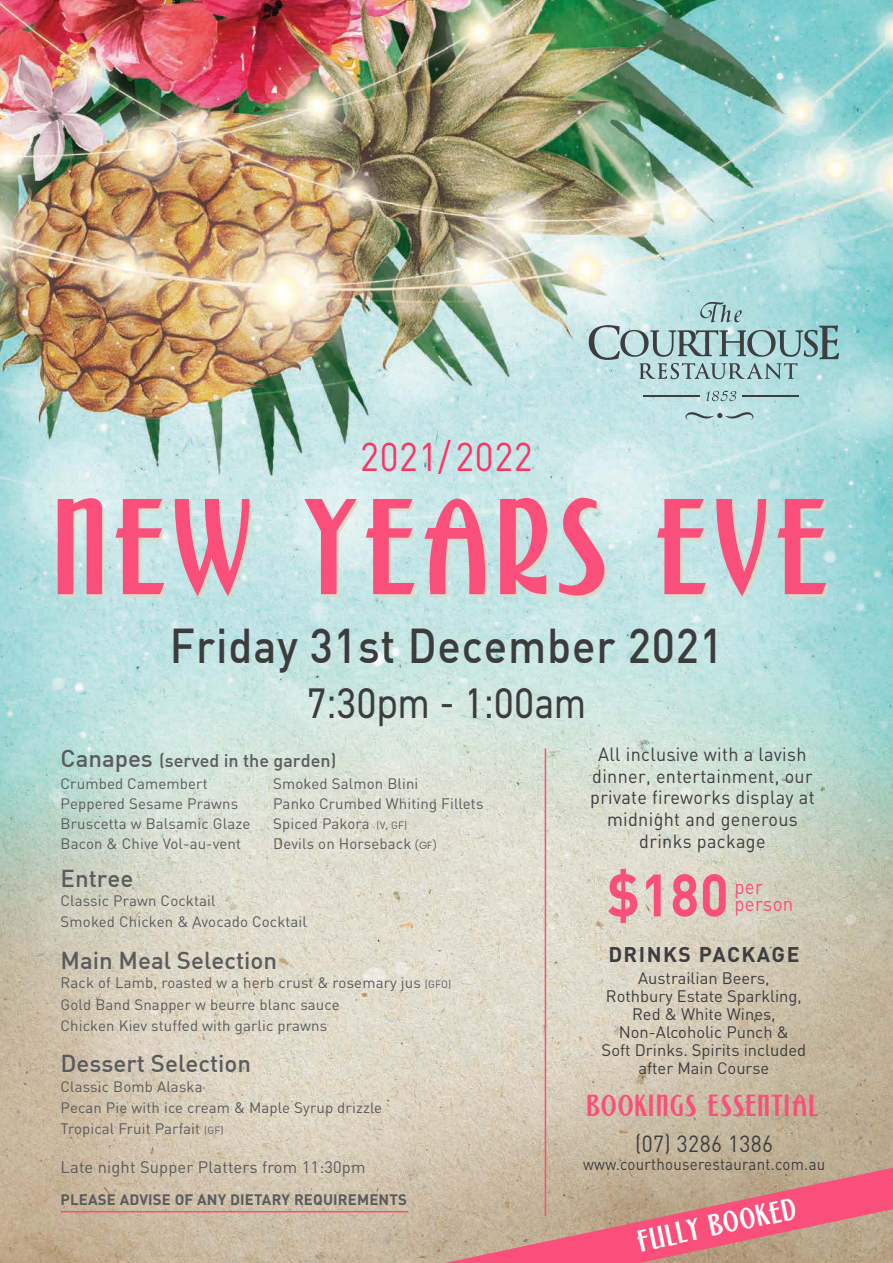
<style>
.page{position:relative;width:893px;height:1263px;background:#fff}
.page>*{position:absolute;margin:0;border:0;box-sizing:border-box;transform-origin:0 0}
.t1{font:132px "New Forum";letter-spacing:.02em;color:#fa4f7b;scale:.91 1}
.t2{font:700 58.95px "DIN";color:#fa4f7b;scale:.89 1}
.t3{font:500 47.85px "DIN";letter-spacing:.02em;color:#3c3c3d;scale:.91 1}
.t4{font:42.9px "DIN2014";letter-spacing:.02em;color:#3c3c3d;scale:.91 1}
.t5{font:39.6px "DIN";letter-spacing:.02em;color:#fa3464;scale:.91 1}
.t6{font:29.7px "New Forum";letter-spacing:.02em;color:#fa4f7b;scale:.91 1}
.t7{font:29.7px "New Forum";color:#fff;scale:.91 1}
.t8{font:500 24px "DIN";color:#5a5b5d}
.t9{font:23.1px "DIN";letter-spacing:.02em;color:#3e3d3f;scale:.91 1}
.t10{font:700 21px "DIN";letter-spacing:.07em;color:#3e3d3f}
.t11{font:20.4px/16.8px "DIN";letter-spacing:.02em;color:#fa4f7b;scale:.91 1}
.t12{font:18.9px/21.6px "DIN";letter-spacing:.02em;color:#3e3d3f;text-align:center;scale:.95 1}
.t13{font:500 18px "DIN";color:#5a5b5d}
.t14{font:16.5px/18px "DIN";color:#3e3d3f;text-align:center}
.t15{font:16.5px "DIN";letter-spacing:.01em;color:#5a5b5d}
.t16{font:16.5px "DIN";letter-spacing:.02em;color:#3e3d3f;scale:.91 1}
.t17{font:15px/21.3px "DIN";letter-spacing:.01em;color:#5a5b5d}
.t18{font:700 15px "DIN";letter-spacing:.01em;color:#5a5b5d}
.s1{font-size:24px}
.s2{font-size:10.5px}
.s3{font-family:"Poppins";font-size:10.5px;color:#66686a}
</style>
<div class="page">
<img style="left:0;top:0;width:893px;height:1263px">
<svg style="left:445px;top:1168px;width:448px;height:95px;background:#d28b89"></svg>
<svg style="left:589px;top:302px;width:250px;height:77px;background:#a5c7c8"></svg>
<svg style="left:706px;top:390px;width:30px;height:11px"></svg>
<hr style="left:643px;top:395px;width:57px;height:2px;background:#3e3d3f">
<hr style="left:743px;top:395px;width:56px;height:2px;background:#3e3d3f">
<svg style="left:685px;top:409px;width:69px;height:11px"></svg>
<div style="left:60px;top:500px;width:768px;height:99px;background:#e4d6c2;opacity:.85"></div>
<hr style="left:545px;top:748px;width:1px;height:468px;background:#fa4f7b">
<hr style="left:61px;top:1211px;width:347px;height:1px;background:#fa4f7b">
<h3 class="t5" style="left:360px;top:439px;width:191px">2021/2022</h3>
<h1 class="t1" style="left:58px;top:471px;width:855px">NEW YEARS EVE</h1>
<h3 class="t3" style="left:170px;top:624px;width:609px">Friday 31st December 2021</h3>
<h3 class="t4" style="left:307px;top:688px;width:308px">7:30pm - 1:00am</h3>
<p class="t12" style="left:590px;top:745px;width:238px">All inclusive with a lavish dinner, entertainment, our private fireworks display at midnight and generous drinks package</p>
<p class="t13" style="left:61px;top:752px;width:277px"><span class="s1">Canapes</span> (served in the garden)</p>
<p class="t17" style="left:61px;top:774px;width:149px">Crumbed Camembert</p>
<p class="t17" style="left:273px;top:774px;width:147px">Smoked Salmon Blini</p>
<p class="t17" style="left:61px;top:794px;width:179px">Peppered Sesame Prawns</p>
<p class="t17" style="left:273px;top:794px;width:212px">Panko Crumbed Whiting Fillets</p>
<p class="t17" style="left:61px;top:814px;width:191px">Bruscetta w Balsamic Glaze</p>
<p class="t17" style="left:273px;top:814px;width:136px">Spiced Pakora <span class="s2">(V, GF)</span></p>
<p class="t17" style="left:61px;top:834px;width:182px">Bacon &amp; Chive Vol-au-vent</p>
<p class="t17" style="left:273px;top:834px;width:166px">Devils on Horseback <span class="s3">(GF)</span></p>
<h3 class="t8" style="left:61px;top:867px;width:74px">Entree</h3>
<p class="t17" style="left:61px;top:891px;width:248px">Classic Prawn Cocktail<br>Smoked Chicken &amp; Avocado Cocktail</p>
<h3 class="t8" style="left:61px;top:949px;width:218px">Main Meal Selection</h3>
<p class="t17" style="left:61px;top:973px;width:392px">Rack of Lamb, roasted w a herb crust &amp; rosemary jus <span class="s2">(GFO)<br></span>Gold Band Snapper w beurre blanc sauce<br>Chicken Kiev stuffed with garlic prawns</p>
<h3 class="t8" style="left:61px;top:1053px;width:192px">Dessert Selection</h3>
<p class="t17" style="left:61px;top:1077px;width:323px">Classic Bomb Alaska<br>Pecan Pie with ice cream &amp; Maple Syrup drizzle<br>Tropical Fruit Parfait <span class="s2">(GF)</span></p>
<p class="t15" style="left:61px;top:1160px;width:307px">Late night Supper Platters from 11:30pm</p>
<p class="t18" style="left:61px;top:1193px;width:348px">PLEASE ADVISE OF ANY DIETARY REQUIREMENTS</p>
<h3 class="t7" style="left:635px;top:1225px;width:180px;rotate:-12deg">FULLY BOOKED</h3>
<h2 class="t2" style="left:607px;top:869px;width:138px">$180</h2>
<h3 class="t11" style="left:734px;top:880px;width:66px">per person</h3>
<h3 class="t10" style="left:608px;top:945px;width:193px">DRINKS PACKAGE</h3>
<p class="t14" style="left:602px;top:970px;width:206px">Austrailian Beers,<br>Rothbury Estate Sparkling,<br>Red &amp; White Wines,<br>Non-Alcoholic Punch &amp;<br>Soft Drinks. Spirits included after Main Course</p>
<h3 class="t6" style="left:588px;top:1088px;width:257px">BOOKINGS ESSENTIAL</h3>
<h3 class="t9" style="left:635px;top:1134px;width:153px">(07) 3286 1386</h3>
<p class="t16" style="left:583px;top:1157px;width:268px">www.courthouserestaurant.com.au</p>
</div>
